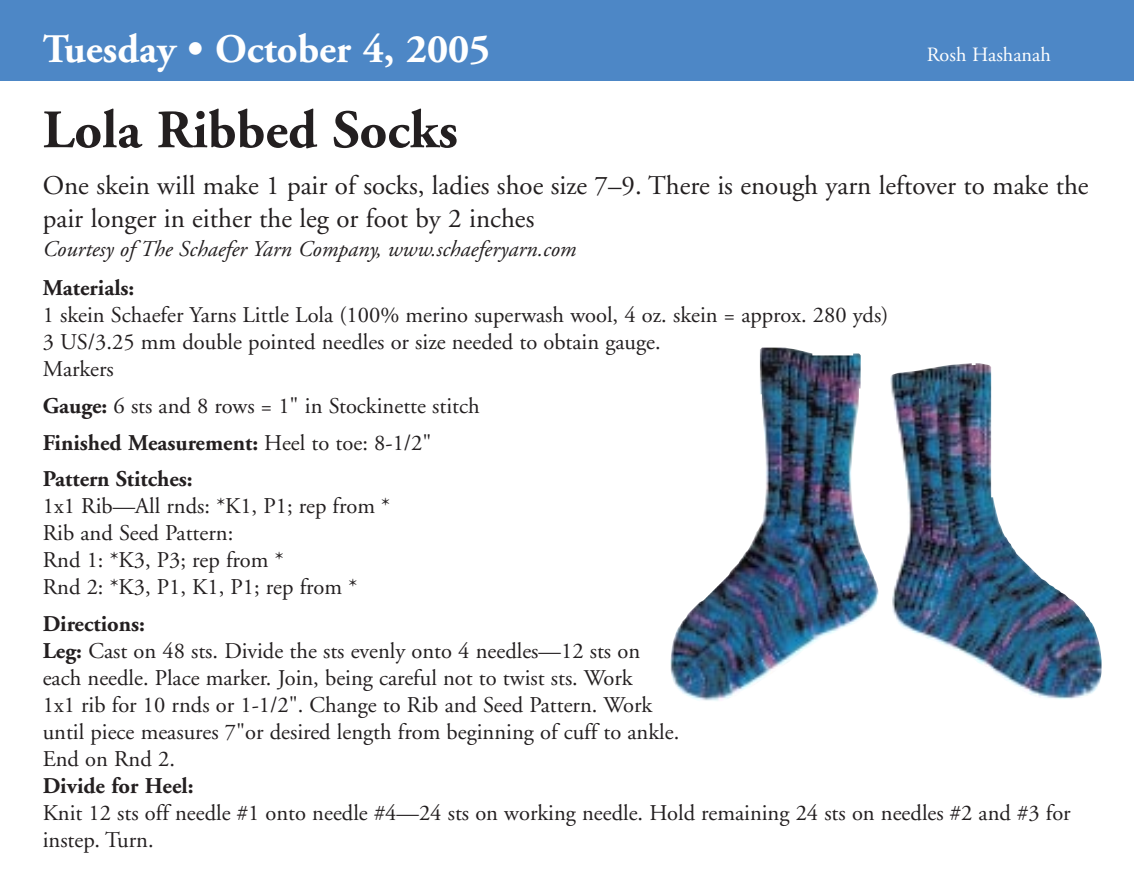
<style>
.page{position:relative;width:1134px;height:891px;background:#fff}
.page>*{position:absolute;margin:0;border:0;box-sizing:border-box;transform-origin:0 0}
.t1{font:700 54px "Adobe Garamond";color:#231f20}
.t2{font:700 40.5px "Adobe Garamond";color:#fff}
.t3{font:27px/32.4px "Adobe Garamond";color:#231f20}
.t4{font:22.5px/27px "Adobe Garamond";color:#231f20}
.t5{font:italic 22.5px "Adobe Garamond";color:#231f20}
.t6{font:700 22.5px "Adobe Garamond";color:#231f20}
.t7{font:20.25px "Adobe Garamond";color:#fff}
.s1{font-weight:700}
</style>
<div class="page">
<div style="left:0;top:0;width:1134px;height:81px;background:#4d87c6"></div>
<img style="left:670px;top:348px;width:432px;height:353px">
<h2 class="t2" style="left:43px;top:33px;width:449px">Tuesday • October 4, 2005</h2>
<p class="t7" style="left:927px;top:47px;width:125px">Rosh Hashanah</p>
<h1 class="t1" style="left:43px;top:109px;width:417px">Lola Ribbed Socks</h1>
<p class="t3" style="left:43px;top:172px;width:1047px">One skein will make 1 pair of socks, ladies shoe size 7–9. There is enough yarn leftover to make the pair longer in either the leg or foot by 2 inches</p>
<p class="t5" style="left:43px;top:240px;width:535px">Courtesy of The Schaefer Yarn Company, www.schaeferyarn.com</p>
<p class="t6" style="left:43px;top:279px;width:93px">Materials:</p>
<p class="t4" style="left:43px;top:303px;width:847px">1 skein Schaefer Yarns Little Lola (100% merino superwash wool, 4 oz. skein = approx. 280 yds)<br>3 US/3.25 mm double pointed needles or size needed to obtain gauge.<br>Markers</p>
<p class="t4" style="left:43px;top:389px;width:438px;line-height:36.7px"><span class="s1">Gauge:</span> 6 sts and 8 rows = 1" in Stockinette stitch<br><span class="s1">Finished Measurement:</span> Heel to toe: 8-1/2"<br><span class="s1">Pattern Stitches:</span></p>
<p class="t4" style="left:43px;top:494px;width:349px">1x1 Rib—All rnds: *K1, P1; rep from *<br>Rib and Seed Pattern:<br>Rnd 1: *K3, P3; rep from *<br>Rnd 2: *K3, P1, K1, P1; rep from *</p>
<p class="t4" style="left:43px;top:612px;width:638px"><span class="s1">Directions:<br>Leg:</span> Cast on 48 sts. Divide the sts evenly onto 4 needles—12 sts on each needle. Place marker. Join, being careful not to twist sts. Work<br>1x1 rib for 10 rnds or 1-1/2". Change to Rib and Seed Pattern. Work until piece measures 7"or desired length from beginning of cuff to ankle.<br>End on Rnd 2.</p>
<p class="t6" style="left:43px;top:777px;width:152px">Divide for Heel:</p>
<p class="t4" style="left:43px;top:801px;width:1030px">Knit 12 sts off needle #1 onto needle #4—24 sts on working needle. Hold remaining 24 sts on needles #2 and #3 for instep. Turn.</p>
</div>
